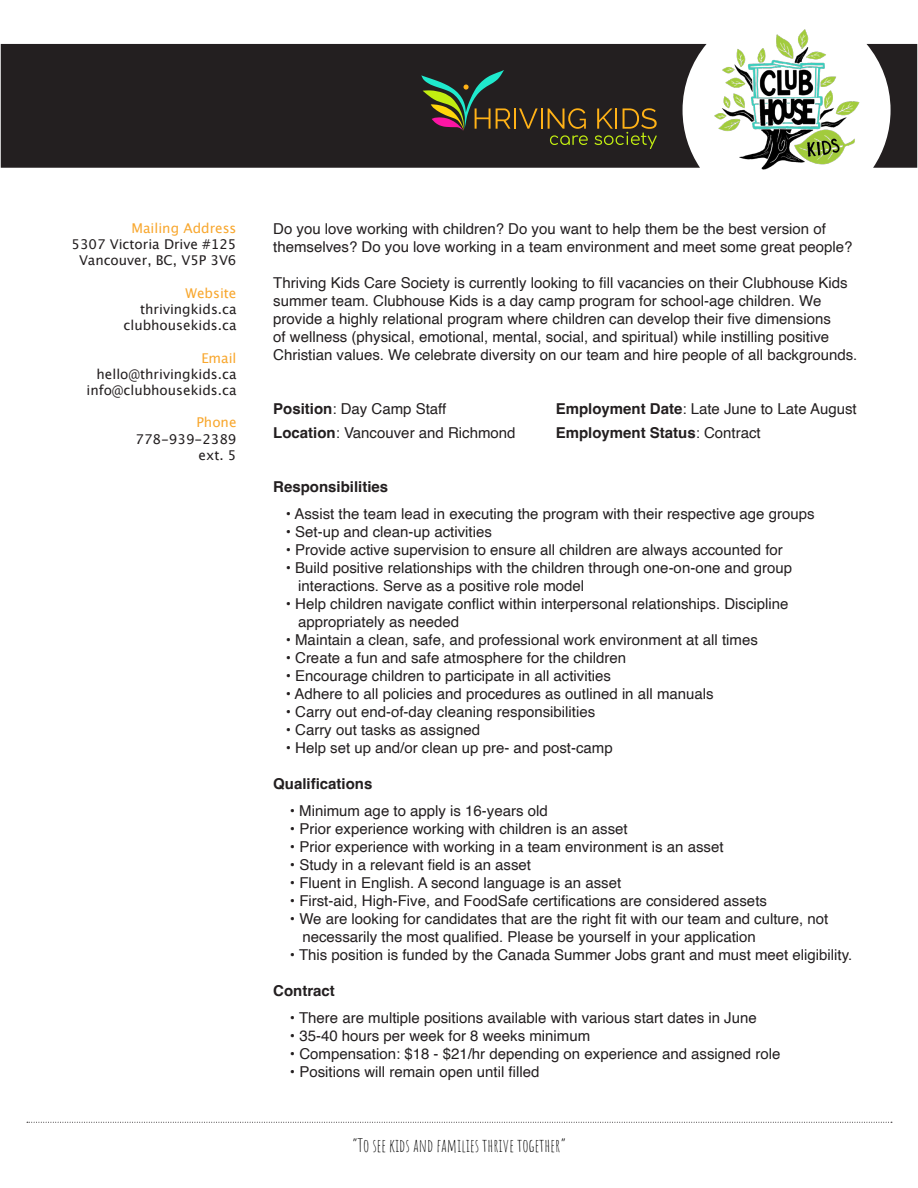
<style>
.page{position:relative;width:918px;height:1188px;background:#fff}
.page>*{position:absolute;margin:0;border:0;box-sizing:border-box;transform-origin:0 0}
.t1{font:18px "Amatic SC";color:#000}
.t2{font:15px/18px "Helvetica";color:#231f20}
.t3{font:700 15px "Helvetica";color:#231f20}
.t4{font:13.5px/16.2px "Lucida Grande";color:#231f20;text-align:right}
.t5{font:13.5px "Lucida Grande";color:#f8a72e}
.s1{color:#f8a72e}
.s2{font-weight:700}
.s3{font-weight:400}
</style>
<div class="page">
<svg style="left:1px;top:44px;width:916px;height:124px;background:#322f2f"></svg>
<img style="left:713px;top:29px;width:147px;height:141px">
<hr style="left:514px;top:108px;width:2px;height:21px;background:#ffb217">
<svg style="left:519px;top:108px;width:19px;height:21px"></svg>
<hr style="left:541px;top:108px;width:2px;height:21px;background:#ffb217">
<svg style="left:548px;top:108px;width:38px;height:21px"></svg>
<svg style="left:421px;top:70px;width:90px;height:61px;background:#424933"></svg>
<svg style="left:550px;top:135px;width:38px;height:10px"></svg>
<svg style="left:595px;top:108px;width:62px;height:41px;background:#4c421d"></svg>
<svg style="left:27px;top:1122px;width:865px;height:1px"></svg>
<p class="t5" style="left:132px;top:220px;width:106px">Mailing Address</p>
<p class="t4" style="left:72px;top:236px;width:166px">5307 Victoria Drive #125</p>
<p class="t4" style="left:79px;top:253px;width:159px">Vancouver, BC, V5P 3V6</p>
<p class="t4" style="left:140px;top:285px;width:98px"><span class="s1">Website </span>thrivingkids.ca</p>
<p class="t4" style="left:124px;top:317px;width:114px">clubhousekids.ca</p>
<p class="t5" style="left:201px;top:350px;width:37px">Email</p>
<p class="t4" style="left:97px;top:366px;width:141px">hello@thrivingkids.ca</p>
<p class="t4" style="left:86px;top:382px;width:152px">info@clubhousekids.ca</p>
<p class="t5" style="left:196px;top:415px;width:42px">Phone</p>
<p class="t4" style="left:136px;top:431px;width:102px">778-939-2389</p>
<p class="t4" style="left:199px;top:447px;width:39px">ext. 5</p>
<p class="t2" style="left:273px;top:220px;width:581px">Do you love working with children? Do you want to help them be the best version of themselves? Do you love working in a team environment and meet some great people?</p>
<p class="t2" style="left:273px;top:274px;width:586px">Thriving Kids Care Society is currently looking to fill vacancies on their Clubhouse Kids summer team. Clubhouse Kids is a day camp program for school-age children. We provide a highly relational program where children can develop their five dimensions<br>of wellness (physical, emotional, mental, social, and spiritual) while instilling positive Christian values. We celebrate diversity on our team and hire people of all backgrounds.</p>
<p class="t2" style="left:273px;top:400px;width:175px"><span class="s2">Position</span>: Day Camp Staff</p>
<p class="t2" style="left:556px;top:400px;width:302px"><span class="s2">Employment Date</span>: Late June to Late August</p>
<p class="t2" style="left:273px;top:424px;width:244px"><span class="s2">Location</span>: Vancouver and Richmond</p>
<p class="t3" style="left:556px;top:423px;width:207px">Employment Status<span class="s3">: Contract</span></p>
<p class="t3" style="left:273px;top:477px;width:117px">Responsibilities</p>
<p class="t2" style="left:286px;top:505px;width:530px">• Assist the team lead in executing the program with their respective age groups</p>
<p class="t2" style="left:286px;top:523px;width:208px">• Set-up and clean-up activities</p>
<p class="t2" style="left:286px;top:541px;width:499px">• Provide active supervision to ensure all children are always accounted for</p>
<p class="t2" style="left:298px;top:559px;width:495px;text-indent:-13px">• Build positive relationships with the children through one-on-one and group interactions. Serve as a positive role model</p>
<p class="t2" style="left:298px;top:595px;width:492px;text-indent:-13px">• Help children navigate conflict within interpersonal relationships. Discipline appropriately as needed</p>
<p class="t2" style="left:286px;top:631px;width:474px">• Maintain a clean, safe, and professional work environment at all times</p>
<p class="t2" style="left:286px;top:649px;width:342px">• Create a fun and safe atmosphere for the children</p>
<p class="t2" style="left:286px;top:667px;width:327px">• Encourage children to participate in all activities</p>
<p class="t2" style="left:286px;top:685px;width:429px">• Adhere to all policies and procedures as outlined in all manuals</p>
<p class="t2" style="left:286px;top:703px;width:311px">• Carry out end-of-day cleaning responsibilities</p>
<p class="t2" style="left:286px;top:721px;width:196px">• Carry out tasks as assigned</p>
<p class="t2" style="left:286px;top:739px;width:329px">• Help set up and/or clean up pre- and post-camp</p>
<p class="t3" style="left:273px;top:774px;width:101px">Qualifications</p>
<p class="t2" style="left:290px;top:802px;width:259px">• Minimum age to apply is 16-years old</p>
<p class="t2" style="left:290px;top:820px;width:339px">• Prior experience working with children is an asset</p>
<p class="t2" style="left:290px;top:838px;width:435px">• Prior experience with working in a team environment is an asset</p>
<p class="t2" style="left:290px;top:856px;width:243px">• Study in a relevant field is an asset</p>
<p class="t2" style="left:290px;top:874px;width:333px">• Fluent in English. A second language is an asset</p>
<p class="t2" style="left:290px;top:892px;width:479px">• First-aid, High-Five, and FoodSafe certifications are considered assets</p>
<p class="t2" style="left:302px;top:910px;width:528px;text-indent:-13px">• We are looking for candidates that are the right fit with our team and culture, not necessarily the most qualified. Please be yourself in your application</p>
<p class="t2" style="left:290px;top:946px;width:564px">• This position is funded by the Canada Summer Jobs grant and must meet eligibility.</p>
<p class="t3" style="left:273px;top:981px;width:63px">Contract</p>
<p class="t2" style="left:290px;top:1009px;width:468px">• There are multiple positions available with various start dates in June</p>
<p class="t2" style="left:290px;top:1027px;width:302px">• 35-40 hours per week for 8 weeks minimum</p>
<p class="t2" style="left:290px;top:1045px;width:492px">• Compensation: $18 - $21/hr depending on experience and assigned role</p>
<p class="t2" style="left:290px;top:1063px;width:251px">• Positions will remain open until filled</p>
<p class="t1" style="left:352px;top:1133px;width:215px">“To see kids and families thrive together”</p>
</div>
